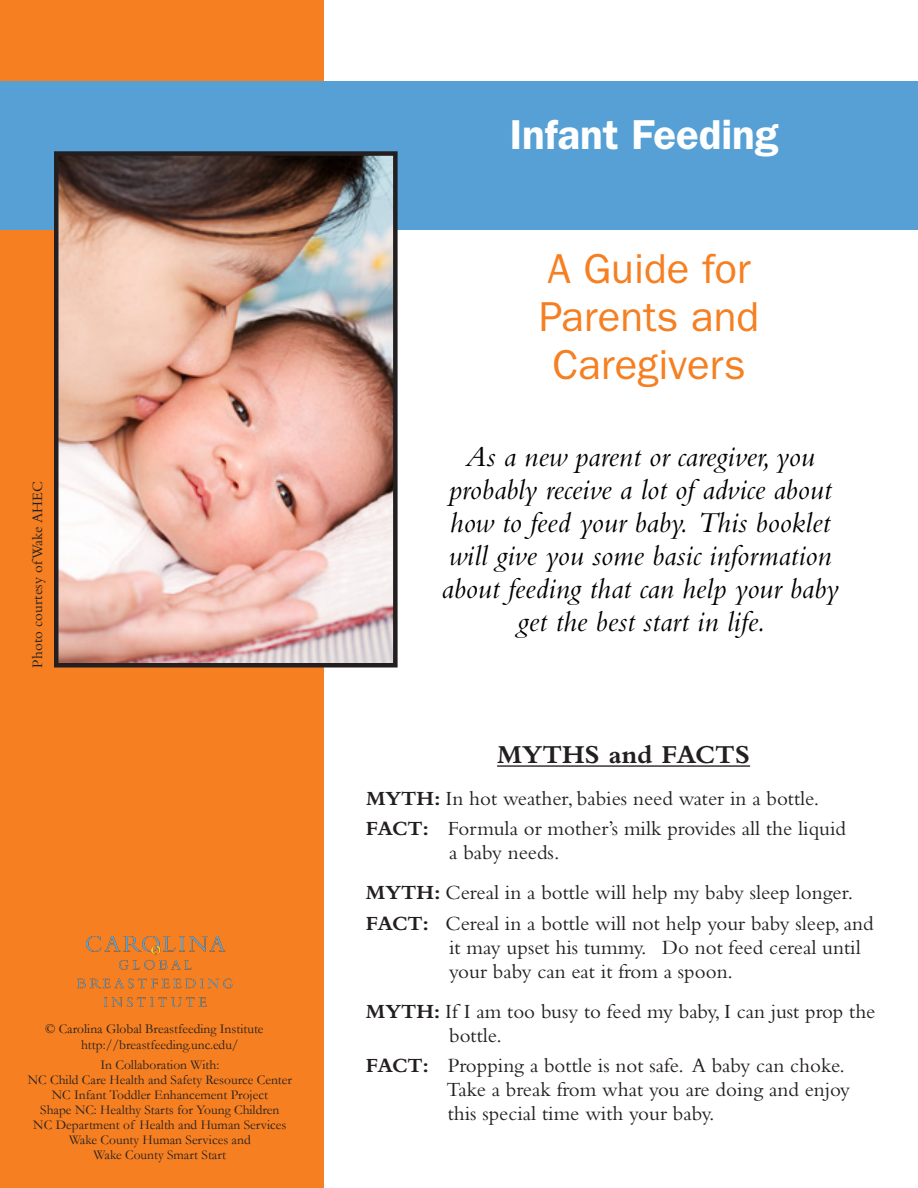
<style>
.page{position:relative;width:918px;height:1188px;background:#fff}
.page>*{position:absolute;margin:0;border:0;box-sizing:border-box;transform-origin:0 0}
.t1{font:42px/48px "ITC Franklin Gothic Std";color:#f57f21;text-align:center}
.t2{font:600 42px "ITC Franklin Gothic Std";color:#fff}
.t3{font:italic 30px/33px "Bembo Std";color:#000;text-align:center}
.t4{font:700 27px "Bembo Std";color:#231f20}
.t5{font:21px/24px "Bembo Std";color:#231f20}
.t6{font:15px "Bembo Std";color:#231f20}
.t7{font:13.5px/15px "Garamond";color:#231f20}
.s1{font-weight:700}
</style>
<div class="page">
<div style="left:0;top:0;width:323px;height:1188px;background:#f57f21"></div>
<div style="left:0;top:81px;width:918px;height:149px;background:#56a0d5"></div>
<hr style="left:497px;top:765px;width:253px;height:2px;background:#231f20">
<img style="left:59px;top:156px;width:334px;height:507px">
<div style="left:54px;top:151px;width:344px;height:517px;border:4px solid #231f20"></div>
<img style="left:78px;top:937px;width:155px;height:70px">
<p class="t6" style="left:29px;top:668px;width:188px;rotate:-90deg">Photo courtesy of Wake AHEC</p>
<p class="t7" style="left:81px;top:1020px;width:184px;line-height:16.2px;text-indent:-36px">© Carolina Global Breastfeeding Institute http://breastfeeding.unc.edu/</p>
<p class="t7" style="left:28px;top:1056px;width:266px;text-align:center">In Collaboration With:<br>NC Child Care Health and Safety Resource Center NC Infant Toddler Enhancement Project<br>Shape NC: Healthy Starts for Young Children<br>NC Department of Health and Human Services Wake County Human Services and<br>Wake County Smart Start</p>
<h1 class="t2" style="left:510px;top:110px;width:270px">Infant Feeding</h1>
<h1 class="t1" style="left:539px;top:245px;width:221px">A Guide for<br>Parents and<br>Caregivers</h1>
<h2 class="t3" style="left:442px;top:439px;width:399px">As a new parent or caregiver, you probably receive a lot of advice about how to feed your baby. This booklet will give you some basic information about feeding that can help your baby get the best start in life.</h2>
<p class="t4" style="left:497px;top:740px;width:254px">MYTHS and FACTS</p>
<p class="t5" style="left:366px;top:782px;width:482px;line-height:30.8px"><span class="s1">MYTH:</span> In hot weather, babies need water in a bottle.<br><span class="s1">FACT:</span> Formula or mother’s milk provides all the liquid</p>
<p class="t5" style="left:366px;top:833px;width:489px;line-height:39.8px;text-indent:83px">a baby needs.<br><span class="s1">MYTH:</span> Cereal in a bottle will help my baby sleep longer.</p>
<p class="t5" style="left:449px;top:911px;width:426px;text-indent:-83px"><span class="s1">FACT:</span> Cereal in a bottle will not help your baby sleep, and it may upset his tummy. Do not feed cereal until your baby can eat it from a spoon.</p>
<p class="t5" style="left:449px;top:999px;width:428px;text-indent:-83px"><span class="s1">MYTH:</span> If I am too busy to feed my baby, I can just prop the bottle.</p>
<p class="t5" style="left:447px;top:1053px;width:405px;text-indent:-81px"><span class="s1">FACT:</span> Propping a bottle is not safe. A baby can choke.<br>Take a break from what you are doing and enjoy this special time with your baby.</p>
</div>
